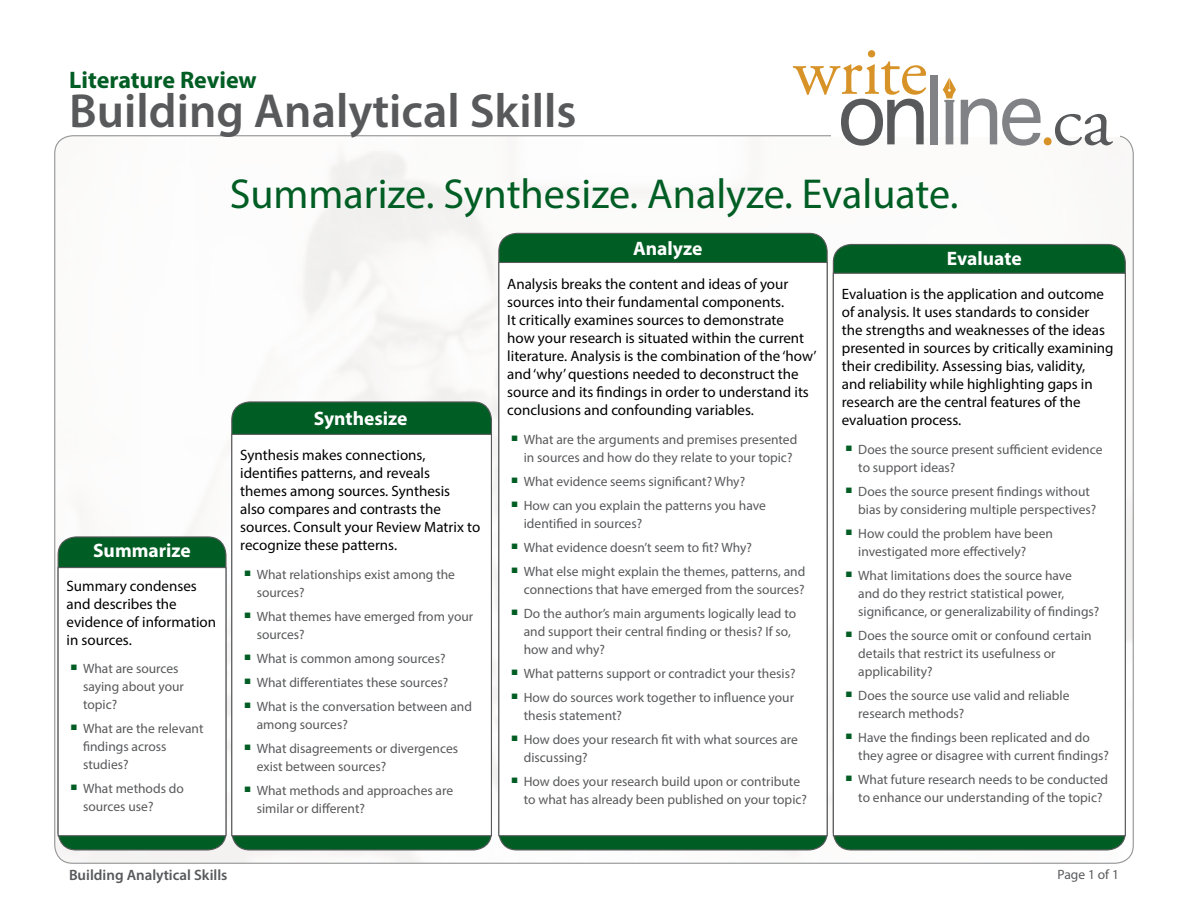
<style>
.page{position:relative;width:1188px;height:918px;background:#fff}
.page>*{position:absolute;margin:0;border:0;box-sizing:border-box;transform-origin:0 0}
.t1{font:69.9px "Adobe Garamond Pro";color:#d89328}
.t2{font:600 48px "Myriad Pro";color:#58595b}
.Page_Title{font:42px "Myriad Pro";color:#005d23}
.t3{font:700 24px "Myriad Pro";color:#005d23}
.PanelTitle_H1{font:700 19.5px "Myriad Pro";color:#fff}
.Paragraph_Text_-_Lar{font:15px/18px "Myriad Pro";color:#000}
.t4{font:600 15px "Myriad Pro";color:#58595b}
.Page_Numbers{font:13.5px/18px "Myriad Pro";color:#58595b}
</style>
<div class="page">
<img style="left:55px;top:136px;width:1078px;height:727px">
<div style="left:832px;top:54px;width:288px;height:83px;background:#fff"></div>
<div style="left:868px;top:50px;width:7px;height:7px;background:#d89328;border-radius:50%"></div>
<div style="left:930px;top:75px;width:8px;height:69px;background:#808285"></div>
<svg style="left:1055px;top:114px;width:58px;height:31px"></svg>
<svg style="left:793px;top:61px;width:133px;height:85px"></svg>
<svg style="left:943px;top:78px;width:98px;height:68px"></svg>
<div style="left:58px;top:537px;width:168px;height:313px;background:#005d23;border-radius:18px"></div>
<div style="left:58px;top:567px;width:168px;height:269px;background:#fff;border:1px solid #58595b"></div>
<div style="left:232px;top:402px;width:259px;height:448px;background:#005d23;border-radius:18px"></div>
<div style="left:499px;top:233px;width:328px;height:617px;background:#005d23;border-radius:18px"></div>
<div style="left:833px;top:244px;width:292px;height:606px;background:#005d23;border-radius:18px"></div>
<div style="left:231px;top:434px;width:261px;height:402px;background:#fff;border:1px solid #58595b"></div>
<div style="left:498px;top:262px;width:330px;height:574px;background:#fff;border:1px solid #58595b"></div>
<div style="left:833px;top:273px;width:293px;height:563px;background:#fff;border:1px solid #58595b"></div>
<h3 class="t3" style="left:69px;top:64px;width:189px">Literature Review</h3>
<h2 class="t2" style="left:69px;top:80px;width:509px">Building Analytical Skills</h2>
<p class="Page_Title" style="left:230px;top:168px;width:730px">Summarize. Synthesize. Analyze. Evaluate.</p>
<h1 class="t1" style="left:1039px;top:80px;width:19px">.</h1>
<p class="PanelTitle_H1" style="left:93px;top:538px;width:99px">Summarize</p>
<p class="Paragraph_Text_-_Lar" style="left:67px;top:576px;width:151px">Summary condenses and describes the evidence of information in sources.</p>
<p class="Page_Numbers" style="left:83px;top:659px;width:103px;text-indent:-12px"><sup>Q</sup> What are sources saying about your topic?</p>
<p class="Page_Numbers" style="left:83px;top:719px;width:122px;text-indent:-12px"><sup>Q</sup> What are the relevant findings across studies?</p>
<p class="Page_Numbers" style="left:83px;top:779px;width:102px;text-indent:-12px"><sup>Q</sup> What methods do sources use?</p>
<p class="PanelTitle_H1" style="left:314px;top:406px;width:95px">Synthesize</p>
<p class="Paragraph_Text_-_Lar" style="left:240px;top:446px;width:241px">Synthesis makes connections, identifies patterns, and reveals themes among sources. Synthesis<br>also compares and contrasts the sources. Consult your Review Matrix to recognize these patterns.</p>
<p class="Page_Numbers" style="left:257px;top:565px;width:200px;text-indent:-12px"><sup>Q</sup> What relationships exist among the sources?</p>
<p class="Page_Numbers" style="left:257px;top:607px;width:218px;text-indent:-12px"><sup>Q</sup> What themes have emerged from your sources?</p>
<p class="Page_Numbers" style="left:245px;top:649px;width:202px"><sup>Q</sup> What is common among sources?</p>
<p class="Page_Numbers" style="left:245px;top:673px;width:205px"><sup>Q</sup> What differentiates these sources?</p>
<p class="Page_Numbers" style="left:257px;top:697px;width:217px;text-indent:-12px"><sup>Q</sup> What is the conversation between and among sources?</p>
<p class="Page_Numbers" style="left:257px;top:739px;width:203px;text-indent:-12px"><sup>Q</sup> What disagreements or divergences exist between sources?</p>
<p class="Page_Numbers" style="left:257px;top:781px;width:198px;text-indent:-12px"><sup>Q</sup> What methods and approaches are similar or different?</p>
<p class="PanelTitle_H1" style="left:633px;top:236px;width:71px">Analyze</p>
<p class="Paragraph_Text_-_Lar" style="left:507px;top:275px;width:311px">Analysis breaks the content and ideas of your sources into their fundamental components.<br>It critically examines sources to demonstrate<br>how your research is situated within the current literature. Analysis is the combination of the ‘how’ and ‘why’ questions needed to deconstruct the source and its findings in order to understand its conclusions and confounding variables.</p>
<p class="Page_Numbers" style="left:512px;top:430px;width:287px;text-align:center"><sup>Q</sup> What are the arguments and premises presented in sources and how do they relate to your topic?</p>
<p class="Page_Numbers" style="left:512px;top:472px;width:235px"><sup>Q</sup> What evidence seems significant? Why?</p>
<p class="Page_Numbers" style="left:524px;top:496px;width:244px;text-indent:-12px"><sup>Q</sup> How can you explain the patterns you have identified in sources?</p>
<p class="Page_Numbers" style="left:512px;top:538px;width:242px"><sup>Q</sup> What evidence doesn’t seem to fit? Why?</p>
<p class="Page_Numbers" style="left:512px;top:562px;width:295px;text-align:right"><sup>Q</sup> What else might explain the themes, patterns, and connections that have emerged from the sources?</p>
<p class="Page_Numbers" style="left:524px;top:604px;width:274px;text-indent:-12px"><sup>Q</sup> Do the author’s main arguments logically lead to and support their central finding or thesis? If so, how and why?</p>
<p class="Page_Numbers" style="left:512px;top:664px;width:285px"><sup>Q</sup> What patterns support or contradict your thesis?</p>
<p class="Page_Numbers" style="left:524px;top:688px;width:272px;text-indent:-12px"><sup>Q</sup> How do sources work together to influence your thesis statement?</p>
<p class="Page_Numbers" style="left:524px;top:730px;width:276px;text-indent:-12px"><sup>Q</sup> How does your research fit with what sources are discussing?</p>
<p class="Page_Numbers" style="left:524px;top:772px;width:285px;text-indent:-12px"><sup>Q</sup> How does your research build upon or contribute to what has already been published on your topic?</p>
<p class="PanelTitle_H1" style="left:947px;top:246px;width:76px">Evaluate</p>
<p class="Paragraph_Text_-_Lar" style="left:842px;top:285px;width:273px">Evaluation is the application and outcome of analysis. It uses standards to consider the strengths and weaknesses of the ideas presented in sources by critically examining their credibility. Assessing bias, validity,<br>and reliability while highlighting gaps in research are the central features of the evaluation process.</p>
<p class="Page_Numbers" style="left:858px;top:440px;width:246px;text-indent:-12px"><sup>Q</sup> Does the source present sufficient evidence to support ideas?</p>
<p class="Page_Numbers" style="left:858px;top:482px;width:240px;text-indent:-12px"><sup>Q</sup> Does the source present findings without bias by considering multiple perspectives?</p>
<p class="Page_Numbers" style="left:858px;top:524px;width:196px;text-indent:-12px"><sup>Q</sup> How could the problem have been investigated more effectively?</p>
<p class="Page_Numbers" style="left:858px;top:566px;width:243px;text-indent:-12px"><sup>Q</sup> What limitations does the source have<br>and do they restrict statistical power, significance, or generalizability of findings?</p>
<p class="Page_Numbers" style="left:858px;top:626px;width:235px;text-indent:-12px"><sup>Q</sup> Does the source omit or confound certain details that restrict its usefulness or applicability?</p>
<p class="Page_Numbers" style="left:858px;top:686px;width:213px;text-indent:-12px"><sup>Q</sup> Does the source use valid and reliable research methods?</p>
<p class="Page_Numbers" style="left:858px;top:728px;width:252px;text-indent:-12px"><sup>Q</sup> Have the findings been replicated and do they agree or disagree with current findings?</p>
<p class="Page_Numbers" style="left:846px;top:770px;width:263px;text-align:center"><sup>Q</sup> What future research needs to be conducted to enhance our understanding of the topic?</p>
<p class="t4" style="left:69px;top:865px;width:160px">Building Analytical Skills</p>
<p class="Page_Numbers" style="left:1058px;top:865px;width:63px">Page 1 of 1</p>
</div>
